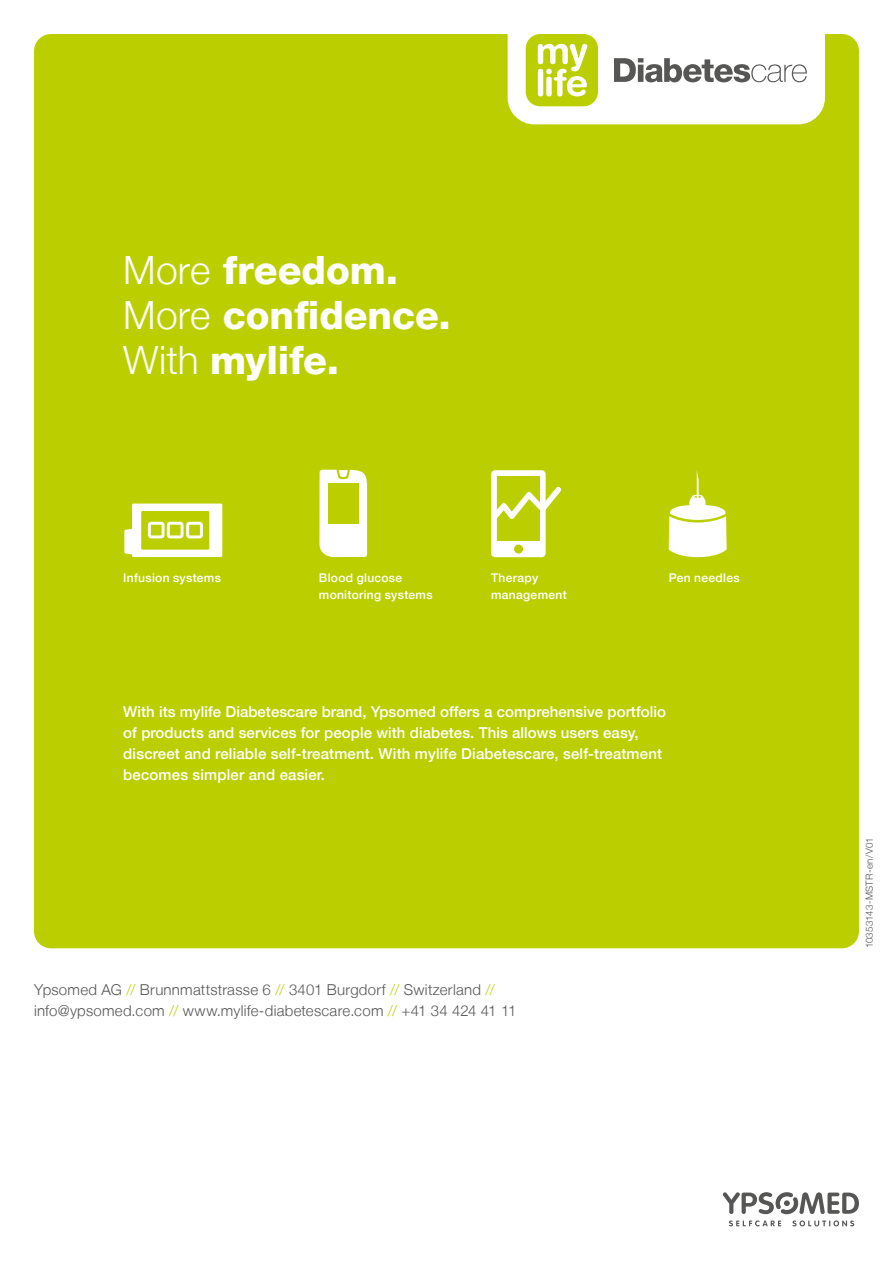
<style>
.page{position:relative;width:893px;height:1263px;background:#fff}
.page>*{position:absolute;margin:0;border:0;box-sizing:border-box;transform-origin:0 0}
.t1{font:800 39px/45px "Helvetica Neue LT";letter-spacing:-.005em;color:#fff}
.t2{font:500 15px/21px "Helvetica Neue LT";letter-spacing:.005em;color:#fff}
.t3{font:300 15px/21px "Helvetica Neue LT";letter-spacing:.015em;color:#565655}
.t4{font:500 12px/17.2px "Helvetica Neue LT";letter-spacing:.025em;color:#fff}
.t5{font:300 9.75px "Helvetica Neue LT";letter-spacing:.025em;color:#565655}
.s1{font-weight:300}
.s2{color:#bbcf00}
</style>
<div class="page">
<div style="left:34px;top:34px;width:825px;height:914px;background:#bbcf00;border-radius:17px"></div>
<svg style="left:729px;top:1220px;width:52px;height:6px"></svg>
<svg style="left:792px;top:1220px;width:62px;height:6px"></svg>
<svg style="left:723px;top:1192px;width:136px;height:22px"></svg>
<div style="left:508px;top:0;width:317px;height:124px;background:#fff;border-radius:27px"></div>
<div style="left:526px;top:34px;width:72px;height:72px;background:#bbcf00;border-radius:14px"></div>
<svg style="left:538px;top:44px;width:49px;height:52px"></svg>
<svg style="left:614px;top:58px;width:193px;height:24px"></svg>
<div style="left:132px;top:504px;width:90px;height:53px;background:#fff"></div>
<svg style="left:124px;top:528px;width:8px;height:27px"></svg>
<div style="left:141px;top:511px;width:68px;height:39px;background:#bbcf00"></div>
<div style="left:186px;top:522px;width:17px;height:16px;border:3px solid #fff;border-radius:2px"></div>
<div style="left:167px;top:522px;width:16px;height:16px;border:3px solid #fff;border-radius:2px"></div>
<div style="left:148px;top:522px;width:17px;height:16px;border:3px solid #fff;border-radius:2px"></div>
<svg style="left:669px;top:470px;width:58px;height:87px"></svg>
<svg style="left:491px;top:470px;width:70px;height:87px"></svg>
<svg style="left:319px;top:470px;width:49px;height:87px;background:#f7f9e4"></svg>
<div style="left:328px;top:484px;width:30px;height:40px;background:#bbcf00"></div>
<h1 class="t1" style="left:123px;top:248px;width:329px"><span class="s1">More</span> freedom.<br><span class="s1">More</span> confidence.<br><span class="s1">With</span> mylife.</h1>
<p class="t4" style="left:123px;top:568px;width:99px">Infusion systems</p>
<p class="t4" style="left:319px;top:568px;width:115px">Blood glucose monitoring systems</p>
<p class="t4" style="left:491px;top:568px;width:77px">Therapy management</p>
<p class="t4" style="left:669px;top:568px;width:73px">Pen needles</p>
<p class="t2" style="left:123px;top:701px;width:544px">With its mylife Diabetescare brand, Ypsomed offers a comprehensive portfolio of products and services for people with diabetes. This allows users easy, discreet and reliable self-treatment. With mylife Diabetescare, self-treatment becomes simpler and easier.</p>
<p class="t3" style="left:34px;top:979px;width:484px">Ypsomed AG <span class="s2">//</span> Brunnmattstrasse 6 <span class="s2">//</span> 3401 Burgdorf <span class="s2">//</span> Switzerland <span class="s2">// </span>info@ypsomed.com <span class="s2">//</span> www.mylife-diabetescare.com <span class="s2">//</span> +41 34 424 41 11</p>
<p class="t5" style="left:863px;top:948px;width:112px;rotate:-90deg">10353143-MSTR-en/V01</p>
</div>
